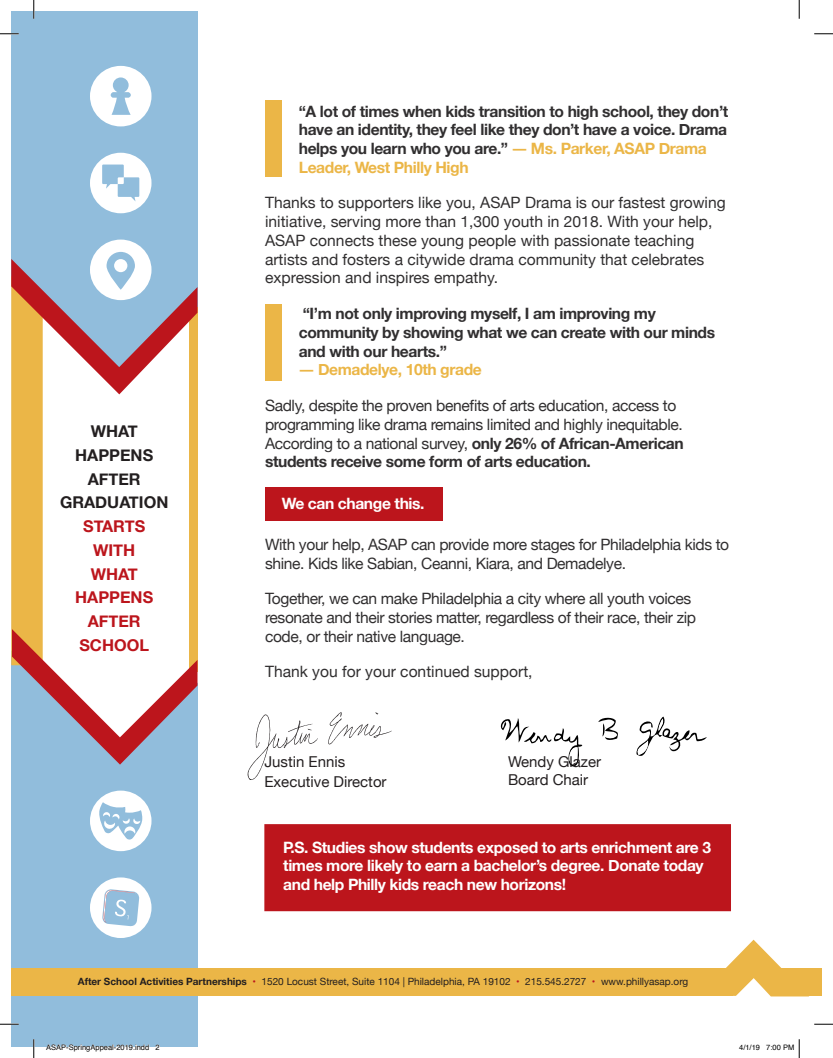
<style>
.page{position:relative;width:833px;height:1058px;background:#fff}
.page>*{position:absolute;margin:0;border:0;box-sizing:border-box;transform-origin:0 0}
.t1{font:700 16.25px/23.8px "Helvetica Neue";color:#bc151c;text-align:center}
.t2{font:700 16.25px/23.8px "Helvetica Neue";color:#231f20;text-align:center}
.t3{font:15.62px/18.8px "Helvetica Neue";letter-spacing:-.025em;color:#312f30}
.t4{font:15.62px/18.8px "Helvetica Neue";color:#312f30}
.t5{font:700 15.62px/18.8px "Helvetica Neue";letter-spacing:-.025em;color:#312f30}
.t6{font:700 15.62px/18.8px "Helvetica Neue";letter-spacing:-.025em;color:#fff}
.t7{font:700 15.62px "Helvetica Neue";letter-spacing:-.025em;color:#ebb647}
.t8{font:15px/18px "Helvetica Neue";color:#231f20}
.t9{font:10px "Helvetica Neue";color:#231f20}
.t10{font:7.5px "Helvetica";color:#000}
.s1{color:#ebb647}
.s2{font-weight:700}
.s3{color:#bc151c}
</style>
<div class="page">
<div style="left:265px;top:487px;width:177px;height:33px;background:#bc151c"></div>
<div style="left:11px;top:11px;width:186px;height:1035px;background:#91bddc"></div>
<svg style="left:698px;top:939px;width:111px;height:57px"></svg>
<div style="left:11px;top:968px;width:722px;height:27px;background:#ebb647"></div>
<div style="left:773px;top:968px;width:48px;height:27px;background:#ebb647"></div>
<svg style="left:598px;top:717px;width:20px;height:23px"></svg>
<svg style="left:500px;top:718px;width:82px;height:48px"></svg>
<svg style="left:636px;top:716px;width:70px;height:40px"></svg>
<svg style="left:328px;top:712px;width:64px;height:32px"></svg>
<svg style="left:248px;top:714px;width:70px;height:66px"></svg>
<svg style="left:197px;top:286px;width:1px;height:462px"></svg>
<svg style="left:11px;top:259px;width:186px;height:505px"></svg>
<svg style="left:92px;top:878px;width:58px;height:59px"></svg>
<div style="left:90px;top:790px;width:61px;height:61px;background:#fff;border-radius:50%"></div>
<svg style="left:99px;top:802px;width:43px;height:38px"></svg>
<div style="left:90px;top:153px;width:61px;height:60px;background:#fff;border-radius:50%"></div>
<svg style="left:102px;top:164px;width:37px;height:37px"></svg>
<div style="left:90px;top:66px;width:61px;height:60px;background:#fff;border-radius:50%"></div>
<svg style="left:111px;top:77px;width:20px;height:38px"></svg>
<div style="left:90px;top:239px;width:61px;height:61px;background:#fff;border-radius:50%"></div>
<svg style="left:106px;top:252px;width:29px;height:38px"></svg>
<div style="left:114px;top:259px;width:13px;height:13px;background:#fff;border-radius:50%"></div>
<div style="left:264px;top:824px;width:467px;height:87px;background:#bc151c"></div>
<div style="left:265px;top:100px;width:17px;height:77px;background:#ebb647"></div>
<div style="left:265px;top:304px;width:17px;height:77px;background:#ebb647"></div>
<svg style="left:0;top:33px;width:19px;height:2px"></svg>
<svg style="left:814px;top:33px;width:19px;height:2px"></svg>
<svg style="left:0;top:1023px;width:19px;height:2px"></svg>
<svg style="left:814px;top:1023px;width:19px;height:2px"></svg>
<svg style="left:33px;top:0;width:2px;height:19px"></svg>
<svg style="left:33px;top:1039px;width:2px;height:19px"></svg>
<svg style="left:798px;top:0;width:2px;height:19px"></svg>
<svg style="left:46px;top:1044px;width:103px;height:3px"></svg>
<svg style="left:798px;top:1039px;width:2px;height:19px"></svg>
<p class="t2" style="left:60px;top:420px;width:110px">WHAT<br>HAPPENS<br>AFTER<br>GRADUATION</p>
<p class="t1" style="left:75px;top:515px;width:79px">STARTS<br>WITH<br>WHAT<br>HAPPENS<br>AFTER<br>SCHOOL</p>
<p class="t5" style="left:299px;top:102px;width:431px">“A lot of times when kids transition to high school, they don’t have an identity, they feel like they don’t have a voice. Drama helps you learn who you are.” <span class="s1">― Ms. Parker, ASAP Drama Leader, West Philly High</span></p>
<p class="t4" style="left:265px;top:194px;width:462px">Thanks to supporters like you, ASAP Drama is our fastest growing initiative, serving more than 1,300 youth in 2018. With your help, ASAP connects these young people with passionate teaching artists and fosters a citywide drama community that celebrates expression and inspires empathy.</p>
<p class="t5" style="left:299px;top:304px;width:418px">“I’m not only improving myself, I am improving my community by showing what we can create with our minds and with our hearts.”</p>
<p class="t7" style="left:299px;top:357px;width:184px">― Demadelye, 10th grade</p>
<p class="t3" style="left:265px;top:397px;width:420px">Sadly, despite the proven benefits of arts education, access to programming like drama remains limited and highly inequitable.<br>According to a national survey, <span class="s2">only 26% of African-American students receive some form of arts education.</span></p>
<p class="t6" style="left:282px;top:494px;width:144px">We can change this.</p>
<p class="t3" style="left:265px;top:536px;width:465px">With your help, ASAP can provide more stages for Philadelphia kids to shine. Kids like Sabian, Ceanni, Kiara, and Demadelye.</p>
<p class="t3" style="left:265px;top:590px;width:432px">Together, we can make Philadelphia a city where all youth voices resonate and their stories matter, regardless of their race, their zip code, or their native language.</p>
<p class="t4" style="left:265px;top:663px;width:269px">Thank you for your continued support,</p>
<p class="t8" style="left:264px;top:753px;width:124px;line-height:19.5px">Justin Ennis<br>Executive Director</p>
<p class="t8" style="left:508px;top:753px;width:95px">Wendy Glazer<br>Board Chair</p>
<p class="t6" style="left:283px;top:838px;width:429px">P.S. Studies show students exposed to arts enrichment are 3 times more likely to earn a bachelor’s degree. Donate today and help Philly kids reach new horizons!</p>
<p class="t9" style="left:78px;top:974px;width:611px"><span class="s2">After School Activities Partnerships</span> <span class="s3">•</span> 1520 Locust Street, Suite 1104 | Philadelphia, PA 19102 <span class="s3">•</span> 215.545.2727 <span class="s3">•</span> www.phillyasap.org</p>
<p class="t10" style="left:46px;top:1042px;width:115px">ASAP-SpringAppeal-2019.indd 2</p>
<p class="t10" style="left:739px;top:1042px;width:57px">4/1/19 7:00 PM</p>
</div>
